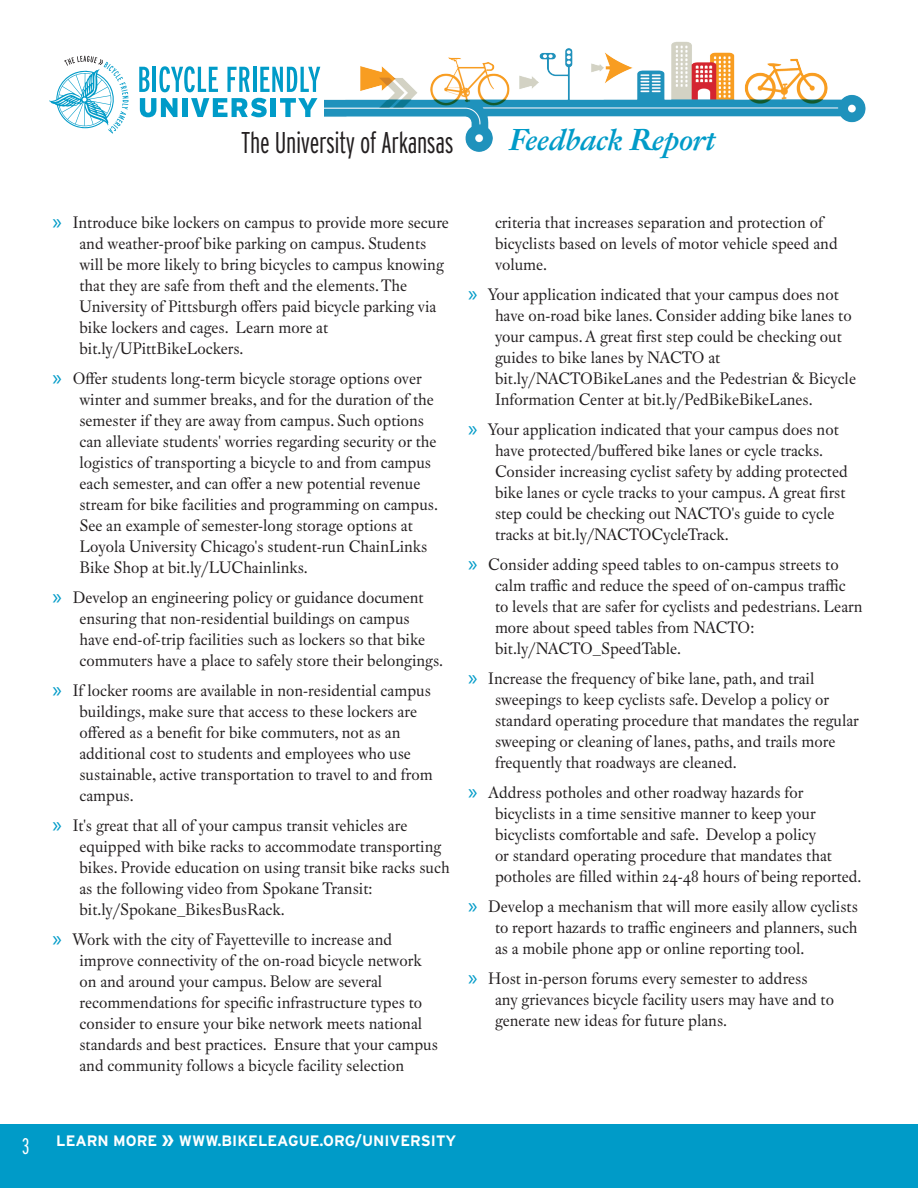
<style>
.page{position:relative;width:918px;height:1188px;background:#fff}
.page>*{position:absolute;margin:0;border:0;box-sizing:border-box;transform-origin:0 0}
.t1{font:300 extra-condensed 30px "Interstate";letter-spacing:-.01em;color:#231f20}
.t2{font:italic 700 30px "Fleischman BT Pro";letter-spacing:-.01em;color:#009bc8}
.t3{font:300 extra-condensed 22.5px "Interstate";color:#fff}
.t4{font:16.5px/21px "Fleischman BT Pro";color:#231f20}
.t5{font:700 15.15px "Interstate";color:#fff}
.s1{font-family:"Myriad Pro";font-size:22.5px;color:#009bc8}
.s2{font-size:20.25px}
</style>
<div class="page">
<div style="left:0;top:1124px;width:918px;height:64px;background:#009bc8"></div>
<img style="left:324px;top:42px;width:542px;height:110px">
<svg style="left:49px;top:56px;width:80px;height:78px"></svg>
<svg style="left:140px;top:98px;width:37px;height:19px"></svg>
<div style="left:182px;top:98px;width:6px;height:19px;background:#009bc8"></div>
<svg style="left:191px;top:98px;width:76px;height:19px"></svg>
<div style="left:271px;top:98px;width:5px;height:19px;background:#009bc8"></div>
<svg style="left:280px;top:98px;width:37px;height:19px"></svg>
<svg style="left:139px;top:67px;width:10px;height:25px"></svg>
<hr style="left:153px;top:67px;width:3px;height:25px;background:#009bc8">
<svg style="left:159px;top:66px;width:59px;height:26px"></svg>
<svg style="left:227px;top:67px;width:23px;height:25px"></svg>
<hr style="left:253px;top:67px;width:3px;height:25px;background:#009bc8">
<svg style="left:260px;top:67px;width:60px;height:25px"></svg>
<p class="t3" style="left:22px;top:1132px;width:9px">3</p>
<p class="t1" style="left:241px;top:124px;width:214px">The University of Arkansas</p>
<p class="t2" style="left:509px;top:121px;width:208px">Feedback Report</p>
<p class="t4" style="left:79px;top:212px;width:371px;text-indent:-27px"><span class="s1">»</span> Introduce bike lockers on campus to provide more secure and weather-proof bike parking on campus. Students will be more likely to bring bicycles to campus knowing that they are safe from theft and the elements. The University of Pittsburgh offers paid bicycle parking via bike lockers and cages. Learn more at bit.ly/UPittBikeLockers.</p>
<p class="t4" style="left:79px;top:368px;width:360px;text-indent:-27px"><span class="s1">»</span> Offer students long-term bicycle storage options over winter and summer breaks, and for the duration of the semester if they are away from campus. Such options can alleviate students' worries regarding security or the logistics of transporting a bicycle to and from campus each semester, and can offer a new potential revenue stream for bike facilities and programming on campus.<br>See an example of semester-long storage options at Loyola University Chicago's student-run ChainLinks Bike Shop at bit.ly/LUChainlinks.</p>
<p class="t4" style="left:79px;top:587px;width:365px;text-indent:-27px"><span class="s1">»</span> Develop an engineering policy or guidance document ensuring that non-residential buildings on campus have end-of-trip facilities such as lockers so that bike commuters have a place to safely store their belongings.</p>
<p class="t4" style="left:79px;top:680px;width:355px;text-indent:-27px"><span class="s1">»</span> If locker rooms are available in non-residential campus buildings, make sure that access to these lockers are offered as a benefit for bike commuters, not as an additional cost to students and employees who use sustainable, active transportation to travel to and from campus.</p>
<p class="t4" style="left:79px;top:815px;width:372px;text-indent:-27px"><span class="s1">»</span> It's great that all of your campus transit vehicles are equipped with bike racks to accommodate transporting bikes. Provide education on using transit bike racks such as the following video from Spokane Transit: bit.ly/Spokane_BikesBusRack.</p>
<p class="t4" style="left:79px;top:929px;width:360px;text-indent:-27px"><span class="s1">»</span> Work with the city of Fayetteville to increase and improve connectivity of the on-road bicycle network on and around your campus. Below are several recommendations for specific infrastructure types to consider to ensure your bike network meets national standards and best practices. Ensure that your campus and community follows a bicycle facility selection</p>
<p class="t4" style="left:495px;top:212px;width:344px">criteria that increases separation and protection of bicyclists based on levels of motor vehicle speed and volume.</p>
<p class="t4" style="left:495px;top:284px;width:363px;text-indent:-27px"><span class="s1">»</span> Your application indicated that your campus does not have on-road bike lanes. Consider adding bike lanes to your campus. A great first step could be checking out guides to bike lanes by NACTO at bit.ly/NACTOBikeLanes and the Pedestrian &amp; Bicycle Information Center at bit.ly/PedBikeBikeLanes.</p>
<p class="t4" style="left:495px;top:419px;width:354px;text-indent:-27px"><span class="s1">»</span> Your application indicated that your campus does not have protected/buffered bike lanes or cycle tracks.<br>Consider increasing cyclist safety by adding protected bike lanes or cycle tracks to your campus. A great first step could be checking out NACTO's guide to cycle tracks at bit.ly/NACTOCycleTrack.</p>
<p class="t4" style="left:495px;top:554px;width:369px;text-indent:-27px"><span class="s1">»</span> Consider adding speed tables to on-campus streets to calm traffic and reduce the speed of on-campus traffic to levels that are safer for cyclists and pedestrians. Learn more about speed tables from NACTO: bit.ly/NACTO_SpeedTable.</p>
<p class="t4" style="left:495px;top:668px;width:365px;text-indent:-27px"><span class="s1">»</span> Increase the frequency of bike lane, path, and trail sweepings to keep cyclists safe. Develop a policy or standard operating procedure that mandates the regular sweeping or cleaning of lanes, paths, and trails more frequently that roadways are cleaned.</p>
<p class="t4" style="left:495px;top:782px;width:368px;text-indent:-27px"><span class="s1">»</span> Address potholes and other roadway hazards for bicyclists in a time sensitive manner to keep your bicyclists comfortable and safe. Develop a policy<br>or standard operating procedure that mandates that potholes are filled within 24-48 hours of being reported.</p>
<p class="t4" style="left:495px;top:896px;width:364px;text-align:justify;text-indent:-27px"><span class="s1">»</span> Develop a mechanism that will more easily allow cyclists to report hazards to traffic engineers and planners, such as a mobile phone app or online reporting tool.</p>
<p class="t4" style="left:495px;top:968px;width:341px;text-indent:-27px"><span class="s1">»</span> Host in-person forums every semester to address any grievances bicycle facility users may have and to generate new ideas for future plans.</p>
<p class="t5" style="left:56px;top:1133px;width:402px">LEARN MORE <span class="s2">»</span> WWW.BIKELEAGUE.ORG/UNIVERSITY</p>
</div>
